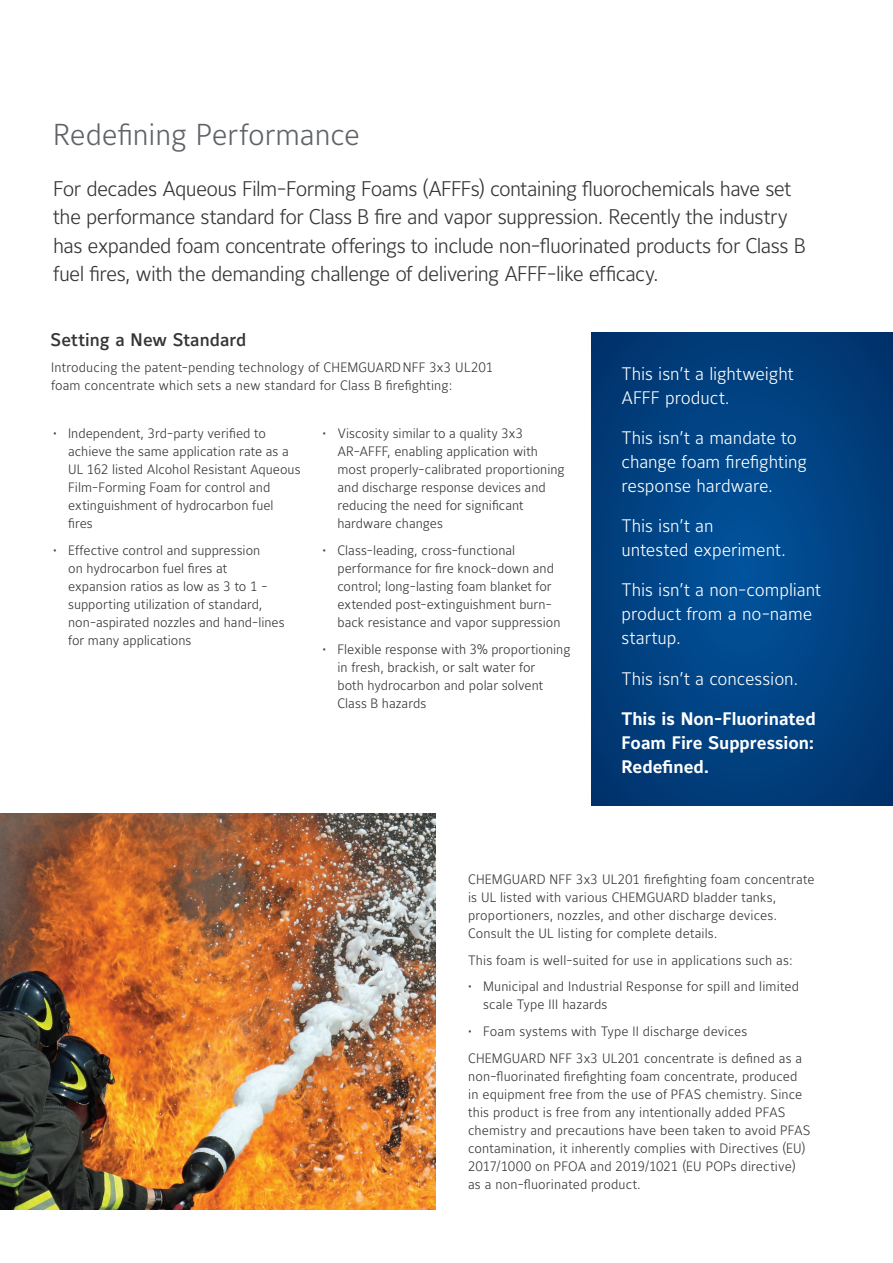
<style>
.page{position:relative;width:893px;height:1263px;background:#fff}
.page>*{position:absolute;margin:0;border:0;box-sizing:border-box;transform-origin:0 0}
.Section{font:300 30px "Maurea Jci Tf ML";letter-spacing:-.005em;color:#5f6369}
.Body{font:300 21px/28.5px "Maurea Jci Tf ML";letter-spacing:-.03em;color:#363536}
.Body_Header{font:300 18px/24px "Maurea Jci Tf ML";letter-spacing:-.005em;color:#fff}
.Body_Header-2{font:700 18px/24px "Maurea Jci Tf ML";letter-spacing:-.005em;color:#fff;text-align:justify}
.Section-2{font:500 18px "Maurea Jci Tf ML";letter-spacing:.005em;color:#363536}
.Body_Header-3{font:300 13.5px/18px "Maurea Jci Tf ML";letter-spacing:.005em;color:#363536}
.Section-3{font:300 13.5px/18px "Maurea Jci Tf ML";letter-spacing:.01em;color:#363536}
</style>
<div class="page">
<svg style="left:592px;top:333px;width:301px;height:473px;background:#004080"></svg>
<img style="left:0;top:813px;width:436px;height:397px">
<p class="Section" style="left:53px;top:116px;width:308px">Redefining Performance</p>
<p class="Body" style="left:53px;top:174px;width:754px">For decades Aqueous Film-Forming Foams (AFFFs) containing fluorochemicals have set the performance standard for Class B fire and vapor suppression. Recently the industry has expanded foam concentrate offerings to include non-fluorinated products for Class B fuel fires, with the demanding challenge of delivering AFFF-like efficacy.</p>
<p class="Section-2" style="left:51px;top:329px;width:197px">Setting a New Standard</p>
<p class="Section-3" style="left:51px;top:358px;width:444px">Introducing the patent-pending technology of CHEMGUARDNFF 3x3 UL201 foam concentrate which sets a new standard for Class B firefighting:</p>
<p class="Body_Header-3" style="left:68px;top:424px;width:234px;text-indent:-15px">• Independent, 3rd-party verified to achieve the same application rate as a<br>UL 162 listed Alcohol Resistant Aqueous<br>Film-Forming Foam for control and extinguishment of hydrocarbon fuel fires</p>
<p class="Body_Header-3" style="left:68px;top:541px;width:218px;text-indent:-15px">• Effective control and suppression<br>on hydrocarbon fuel fires at expansion ratios as low as 3 to 1 - supporting utilization of standard, non-aspirated nozzles and hand-lines for many applications</p>
<p class="Body_Header-3" style="left:337px;top:424px;width:229px;text-indent:-15px">• Viscosity similar to a quality 3x3<br>AR-AFFF, enabling application with most properly-calibrated proportioning and discharge response devices and reducing the need for significant hardware changes</p>
<p class="Body_Header-3" style="left:337px;top:541px;width:225px;text-indent:-15px">• Class-leading, cross-functional performance for fire knock-down and control; long-lasting foam blanket for extended post-extinguishment burn&shy;back resistance and vapor suppression</p>
<p class="Body_Header-3" style="left:337px;top:640px;width:235px;text-indent:-15px">• Flexible response with 3% proportioning in fresh, brackish, or salt water for<br>both hydrocarbon and polar solvent<br>Class B hazards</p>
<p class="Body_Header" style="left:621px;top:361px;width:174px">This isn’t a lightweight<br>AFFF product.</p>
<p class="Body_Header" style="left:621px;top:425px;width:187px">This isn’t a mandate to change foam firefighting response hardware.</p>
<p class="Body_Header" style="left:621px;top:513px;width:166px">This isn’t an<br>untested experiment.</p>
<p class="Body_Header" style="left:621px;top:578px;width:201px">This isn’t a non-compliant product from a no-name startup.</p>
<p class="Body_Header" style="left:621px;top:666px;width:178px">This isn’t a concession.</p>
<p class="Body_Header-2" style="left:621px;top:707px;width:196px">This is Non-Fluorinated Foam Fire Suppression:<br>Redefined.</p>
<p class="Body_Header-3" style="left:468px;top:870px;width:348px">CHEMGUARD NFF 3x3 UL201 firefighting foam concentrate is UL listed with various CHEMGUARD bladder tanks, proportioners, nozzles, and other discharge devices.<br>Consult the UL listing for complete details.</p>
<p class="Body_Header-3" style="left:468px;top:951px;width:326px">This foam is well-suited for use in applications such as:</p>
<p class="Body_Header-3" style="left:483px;top:977px;width:318px;text-indent:-15px">• Municipal and Industrial Response for spill and limited scale Type III hazards</p>
<p class="Body_Header-3" style="left:468px;top:1022px;width:281px">• Foam systems with Type II discharge devices</p>
<p class="Body_Header-3" style="left:468px;top:1048px;width:344px">CHEMGUARD NFF 3x3 UL201 concentrate is defined as a non-fluorinated firefighting foam concentrate, produced in equipment free from the use of PFAS chemistry. Since this product is free from any intentionally added PFAS chemistry and precautions have been taken to avoid PFAS contamination, it inherently complies with Directives (EU)<br>2017/1000 on PFOA and 2019/1021 (EU POPs directive) as a non-fluorinated product.</p>
</div>
